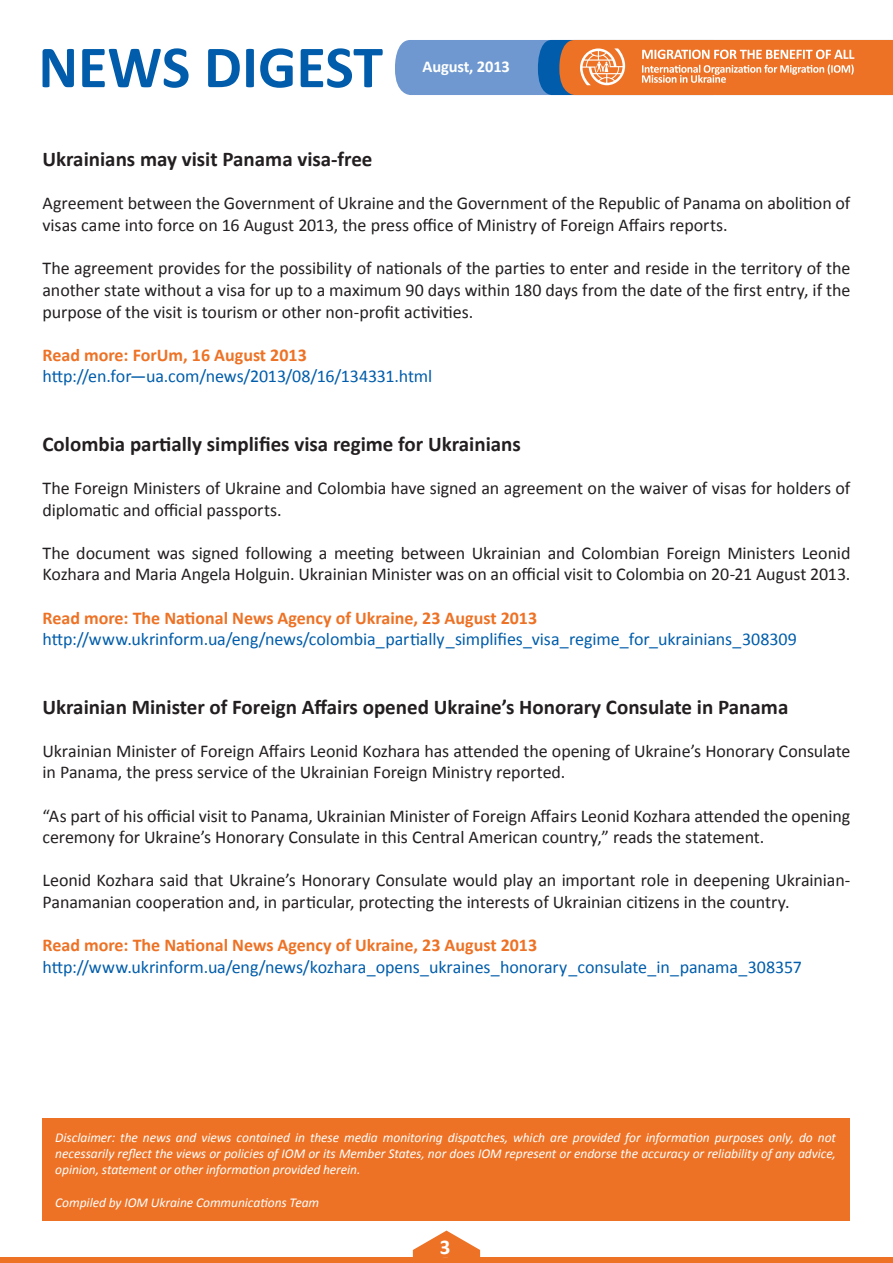
<style>
.page{position:relative;width:893px;height:1263px;background:#fff}
.page>*{position:absolute;margin:0;border:0;box-sizing:border-box;transform-origin:0 0}
.t1{font:700 21px "Calibri";color:#231f20}
.t2{font:700 21px "Calibri";color:#fff}
.t3{font:18px/21.6px "Calibri";letter-spacing:-.005em;color:#231f20}
.t4{font:18px "Calibri";letter-spacing:-.005em;color:#015dab}
.t5{font:700 18px "Calibri";color:#ed7225}
.t6{font:700 16.5px "Calibri";letter-spacing:-.01em;color:#fff}
.t7{font:italic 13.5px/16.2px "Calibri";letter-spacing:-.005em;color:#fff;text-align:justify}
</style>
<div class="page">
<div style="left:0;top:1258px;width:893px;height:5px;background:#ed7225"></div>
<svg style="left:413px;top:1230px;width:67px;height:28px"></svg>
<svg style="left:43px;top:48px;width:340px;height:40px"></svg>
<svg style="left:395px;top:40px;width:498px;height:55px;background:#bf886f"></svg>
<div style="left:43px;top:1118px;width:807px;height:102px;background:#ed7225"></div>
<p class="t6" style="left:423px;top:56px;width:89px">August, 2013</p>
<p class="t1" style="left:43px;top:146px;width:332px">Ukrainians may visit Panama visa-free</p>
<p class="t3" style="left:43px;top:193px;width:809px">Agreement between the Government of Ukraine and the Government of the Republic of Panama on abolition of visas came into force on 16 August 2013, the press office of Ministry of Foreign Affairs reports.</p>
<p class="t3" style="left:43px;top:258px;width:809px;text-align:justify">The agreement provides for the possibility of nationals of the parties to enter and reside in the territory of the another state without a visa for up to a maximum 90 days within 180 days from the date of the first entry, if the purpose of the visit is tourism or other non-profit activities.</p>
<p class="t5" style="left:43px;top:343px;width:266px">Read more: ForUm, 16 August 2013</p>
<p class="t4" style="left:43px;top:365px;width:391px">http://en.for—ua.com/news/2013/08/16/134331.html</p>
<p class="t1" style="left:43px;top:430px;width:480px">Colombia partially simplifies visa regime for Ukrainians</p>
<p class="t3" style="left:43px;top:477px;width:809px">The Foreign Ministers of Ukraine and Colombia have signed an agreement on the waiver of visas for holders of diplomatic and official passports.</p>
<p class="t3" style="left:43px;top:542px;width:809px">The document was signed following a meeting between Ukrainian and Colombian Foreign Ministers Leonid<br>Kozhara and Maria Angela Holguin. Ukrainian Minister was on an official visit to Colombia on 20-21 August 2013.</p>
<p class="t5" style="left:43px;top:606px;width:496px">Read more: The National News Agency of Ukraine, 23 August 2013</p>
<p class="t4" style="left:43px;top:628px;width:756px">http://www.ukrinform.ua/eng/news/colombia_partially_simplifies_visa_regime_for_ukrainians_308309</p>
<p class="t1" style="left:43px;top:693px;width:747px">Ukrainian Minister of Foreign Affairs opened Ukraine’s Honorary Consulate in Panama</p>
<p class="t3" style="left:43px;top:740px;width:809px">Ukrainian Minister of Foreign Affairs Leonid Kozhara has attended the opening of Ukraine’s Honorary Consulate in Panama, the press service of the Ukrainian Foreign Ministry reported.</p>
<p class="t3" style="left:43px;top:805px;width:809px">“As part of his official visit to Panama, Ukrainian Minister of Foreign Affairs Leonid Kozhara attended the opening ceremony for Ukraine’s Honorary Consulate in this Central American country,” reads the statement.</p>
<p class="t3" style="left:43px;top:870px;width:809px">Leonid Kozhara said that Ukraine’s Honorary Consulate would play an important role in deepening Ukrainian-<br>Panamanian cooperation and, in particular, protecting the interests of Ukrainian citizens in the country.</p>
<p class="t5" style="left:43px;top:934px;width:496px">Read more: The National News Agency of Ukraine, 23 August 2013</p>
<p class="t4" style="left:43px;top:955px;width:761px">http://www.ukrinform.ua/eng/news/kozhara_opens_ukraines_honorary_consulate_in_panama_308357</p>
<p class="t7" style="left:55px;top:1128px;width:782px">Disclaimer: the news and views contained in these media monitoring dispatches, which are provided for information purposes only, do not necessarily reflect the views or policies of IOM or its Member States, nor does IOM represent or endorse the accuracy or reliability of any advice, opinion, statement or other information provided herein.</p>
<p class="t7" style="left:55px;top:1193px;width:266px">Compiled by IOM Ukraine Communications Team</p>
<p class="t2" style="left:440px;top:1234px;width:12px">3</p>
</div>
